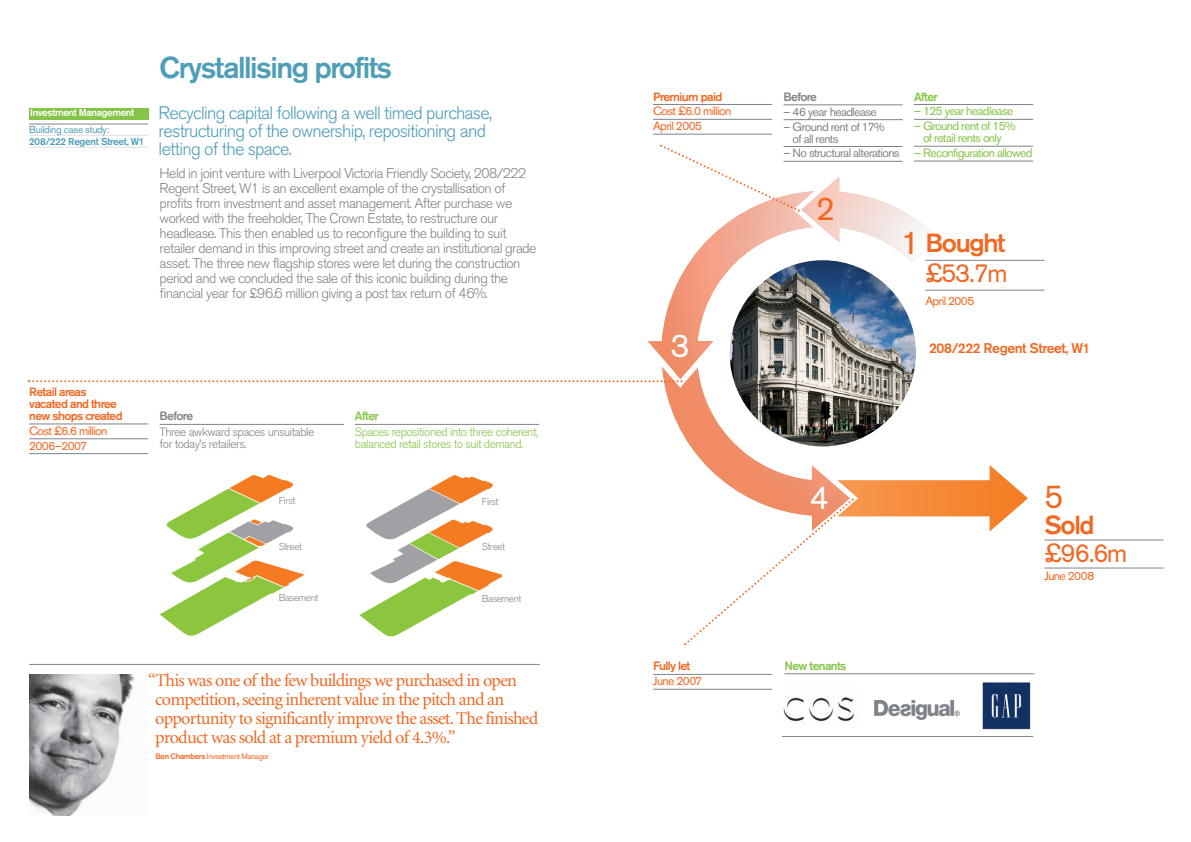
<style>
.page{position:relative;width:1191px;height:842px;background:#fff}
.page>*{position:absolute;margin:0;border:0;box-sizing:border-box;transform-origin:0 0}
.t1{font:33px "Akzidenz Grotesk BE";color:#fff}
.t2{font:33px "Akzidenz Grotesk BE";color:#f26721}
.t3{font:500 30px "Akzidenz Grotesk BE";letter-spacing:-.05em;color:#4e9eb8}
.t4{font:500 26px/29.8px "Akzidenz Grotesk BE";letter-spacing:-.05em;color:#f26721;text-align:right}
.t5{font:26px "Akzidenz Grotesk BE";color:#f26721}
.t6{font:18px/19px "Minion";letter-spacing:-.04em;color:#f26721}
.t7{font:300 18px/18px "Akzidenz Grotesk BE";letter-spacing:-.04em;color:#4e9eb8}
.t8{font:300 14px/15px "Akzidenz Grotesk BE";letter-spacing:-.04em;color:#80838a}
.t9{font:500 14px "Akzidenz Grotesk BE";letter-spacing:-.03em;color:#f26721}
.t10{font:12px/14.8px "Akzidenz Grotesk BE";letter-spacing:-.05em;color:#f26721}
.t11{font:12px/12px "Akzidenz Grotesk BE";letter-spacing:-.05em;color:#84c446;text-align:center}
.t12{font:300 12px/12px "Akzidenz Grotesk BE";letter-spacing:-.04em;color:#84c446}
.t13{font:12px/12px "Akzidenz Grotesk BE";letter-spacing:-.05em;color:#80838a}
.t14{font:500 12px/12px "Akzidenz Grotesk BE";letter-spacing:-.05em;color:#f26721}
.t15{font:300 12px/12px "Akzidenz Grotesk BE";letter-spacing:-.04em;color:#80838a}
.t16{font:500 12px "Akzidenz Grotesk BE";letter-spacing:-.05em;color:#84c446}
.t17{font:500 12px "Akzidenz Grotesk BE";letter-spacing:-.05em;color:#80838a}
.t18{font:300 10px "Akzidenz Grotesk BE";letter-spacing:-.04em;color:#80838a}
.t19{font:500 10px "Akzidenz Grotesk BE";letter-spacing:-.03em;color:#4e9eb8}
.t20{font:500 10px "Akzidenz Grotesk BE";letter-spacing:-.04em;color:#fff}
.t21{font:10px "Akzidenz Grotesk BE";letter-spacing:-.03em;color:#4e9eb8}
.t22{font:7.9px "Akzidenz Grotesk BE";letter-spacing:-.04em;color:#f26721}
.s1{font-weight:500}
.s2{font-weight:400;font-size:33px}
.s3{font-weight:400}
</style>
<div class="page">
<img style="left:29px;top:674px;width:106px;height:142px">
<hr style="left:29px;top:424px;width:119px;height:1px;background:#80838a">
<hr style="left:29px;top:438px;width:119px;height:1px;background:#80838a">
<hr style="left:29px;top:453px;width:119px;height:1px;background:#80838a">
<svg style="left:160px;top:474px;width:145px;height:162px"></svg>
<svg style="left:359px;top:475px;width:142px;height:162px"></svg>
<hr style="left:29px;top:664px;width:510px;height:1px;background:#80838a">
<hr style="left:29px;top:124px;width:119px;height:1px;background:#80838a">
<hr style="left:29px;top:135px;width:119px;height:1px;background:#dcdddf">
<hr style="left:29px;top:147px;width:119px;height:1px;background:#dcdddf">
<div style="left:29px;top:108px;width:119px;height:12px;background:#84c446"></div>
<hr style="left:355px;top:424px;width:184px;height:1px;background:#80838a">
<hr style="left:160px;top:424px;width:184px;height:1px;background:#80838a">
<hr style="left:782px;top:736px;width:251px;height:1px;background:#80838a">
<img style="left:783px;top:697px;width:71px;height:25px">
<img style="left:874px;top:700px;width:85px;height:19px">
<img style="left:981px;top:680px;width:50px;height:50px">
<hr style="left:653px;top:674px;width:119px;height:1px;background:#80838a">
<hr style="left:653px;top:689px;width:119px;height:1px;background:#80838a">
<svg style="left:648px;top:177px;width:290px;height:288px"></svg>
<img style="left:729px;top:260px;width:187px;height:186px;border-radius:93px">
<hr style="left:653px;top:104px;width:119px;height:1px;background:#80838a">
<hr style="left:653px;top:119px;width:119px;height:1px;background:#80838a">
<hr style="left:653px;top:134px;width:119px;height:1px;background:#80838a">
<hr style="left:914px;top:104px;width:119px;height:1px;background:#80838a">
<hr style="left:914px;top:119px;width:119px;height:1px;background:#80838a">
<hr style="left:914px;top:146px;width:119px;height:1px;background:#80838a">
<hr style="left:914px;top:161px;width:119px;height:1px;background:#80838a">
<hr style="left:784px;top:673px;width:250px;height:1px;background:#80838a">
<hr style="left:783px;top:105px;width:119px;height:1px;background:#80838a">
<hr style="left:783px;top:119px;width:119px;height:1px;background:#80838a">
<hr style="left:783px;top:146px;width:119px;height:1px;background:#80838a">
<hr style="left:783px;top:161px;width:119px;height:1px;background:#80838a">
<hr style="left:925px;top:260px;width:119px;height:1px;background:#80838a">
<hr style="left:925px;top:290px;width:119px;height:1px;background:#80838a">
<hr style="left:1044px;top:540px;width:119px;height:1px;background:#80838a">
<hr style="left:1044px;top:568px;width:119px;height:1px;background:#80838a">
<svg style="left:28px;top:380px;width:654px;height:2px"></svg>
<svg style="left:660px;top:144px;width:141px;height:69px"></svg>
<svg style="left:684px;top:465px;width:343px;height:181px"></svg>
<p class="t20" style="left:30px;top:106px;width:106px">Investment Management</p>
<p class="t21" style="left:29px;top:123px;width:82px">Building case study:</p>
<p class="t19" style="left:29px;top:135px;width:117px">208/222 Regent Street, W1</p>
<h2 class="t3" style="left:160px;top:49px;width:234px">Crystallising profits</h2>
<p class="t7" style="left:159px;top:104px;width:335px">Recycling capital following a well timed purchase, restructuring of the ownership, repositioning and letting of the space.</p>
<p class="t8" style="left:160px;top:166px;width:378px">Held in joint venture with Liverpool Victoria Friendly Society, 208/222<br>Regent Street, W1 is an excellent example of the crystallisation of profits from investment and asset management. After purchase we worked with the freeholder, The Crown Estate, to restructure our headlease. This then enabled us to reconfigure the building to suit retailer demand in this improving street and create an institutional grade asset. The three new flagship stores were let during the construction period and we concluded the sale of this iconic building during the financial year for £96.6 million giving a post tax return of 46%.</p>
<p class="t14" style="left:29px;top:386px;width:95px">Retail areas vacated and three new shops created</p>
<p class="t10" style="left:29px;top:423px;width:80px">Cost £6.6 million<br>2006–2007</p>
<p class="t17" style="left:160px;top:409px;width:35px">Before</p>
<p class="t15" style="left:160px;top:426px;width:156px">Three awkward spaces unsuitable for today’s retailers.</p>
<p class="t16" style="left:355px;top:409px;width:25px">After</p>
<p class="t12" style="left:355px;top:426px;width:185px">Spaces repositioned into three coherent, balanced retail stores to suit demand.</p>
<p class="t18" style="left:279px;top:495px;width:18px">First</p>
<p class="t18" style="left:279px;top:540px;width:25px">Street</p>
<p class="t18" style="left:482px;top:496px;width:18px">First</p>
<p class="t18" style="left:482px;top:541px;width:25px">Street</p>
<p class="t18" style="left:279px;top:592px;width:41px">Basement</p>
<p class="t18" style="left:482px;top:593px;width:41px">Basement</p>
<p class="t6" style="left:155px;top:672px;width:384px;text-indent:-7px">“This was one of the few buildings we purchased in open competition, seeing inherent value in the pitch and an opportunity to significantly improve the asset. The finished product was sold at a premium yield of 4.3%.”</p>
<p class="t22" style="left:156px;top:752px;width:115px"><span class="s1">Ben Chambers</span> Investment Manager</p>
<p class="t14" style="left:653px;top:90px;width:71px">Premium paid</p>
<p class="t10" style="left:653px;top:104px;width:80px">Cost £6.0 million<br>April 2005</p>
<h1 class="t1" style="left:670px;top:326px;width:21px">3</h1>
<p class="t14" style="left:653px;top:660px;width:39px">Fully let</p>
<p class="t10" style="left:653px;top:674px;width:51px">June 2007</p>
<p class="t17" style="left:783px;top:89px;width:35px">Before</p>
<p class="t13" style="left:783px;top:106px;width:95px">– 46 year headlease</p>
<p class="t13" style="left:792px;top:120px;width:94px;text-indent:-9px">– Ground rent of 17% of all rents</p>
<p class="t13" style="left:783px;top:147px;width:118px">– No structural alterations</p>
<p class="t16" style="left:914px;top:89px;width:25px">After</p>
<p class="t11" style="left:914px;top:105px;width:101px">– 125 year headlease</p>
<p class="t11" style="left:914px;top:120px;width:103px">– Ground rent of 15% of retail rents only</p>
<p class="t11" style="left:914px;top:147px;width:120px">– Reconfiguration allowed</p>
<h1 class="t2" style="left:815px;top:189px;width:21px">2</h1>
<h3 class="t4" style="left:900px;top:228px;width:108px"><span class="s2">1</span> Bought <span class="s3">£53.7m</span></h3>
<p class="t10" style="left:925px;top:293px;width:50px">April 2005</p>
<h1 class="t1" style="left:809px;top:478px;width:21px">4</h1>
<p class="t16" style="left:784px;top:658px;width:63px">New tenants</p>
<p class="t9" style="left:929px;top:339px;width:163px">208/222 Regent Street, W1</p>
<h1 class="t2" style="left:1044px;top:477px;width:21px">5</h1>
<h3 class="t4" style="left:1044px;top:510px;width:52px">Sold</h3>
<h3 class="t5" style="left:1044px;top:537px;width:84px">£96.6m</h3>
<p class="t10" style="left:1044px;top:568px;width:51px">June 2008</p>
</div>
